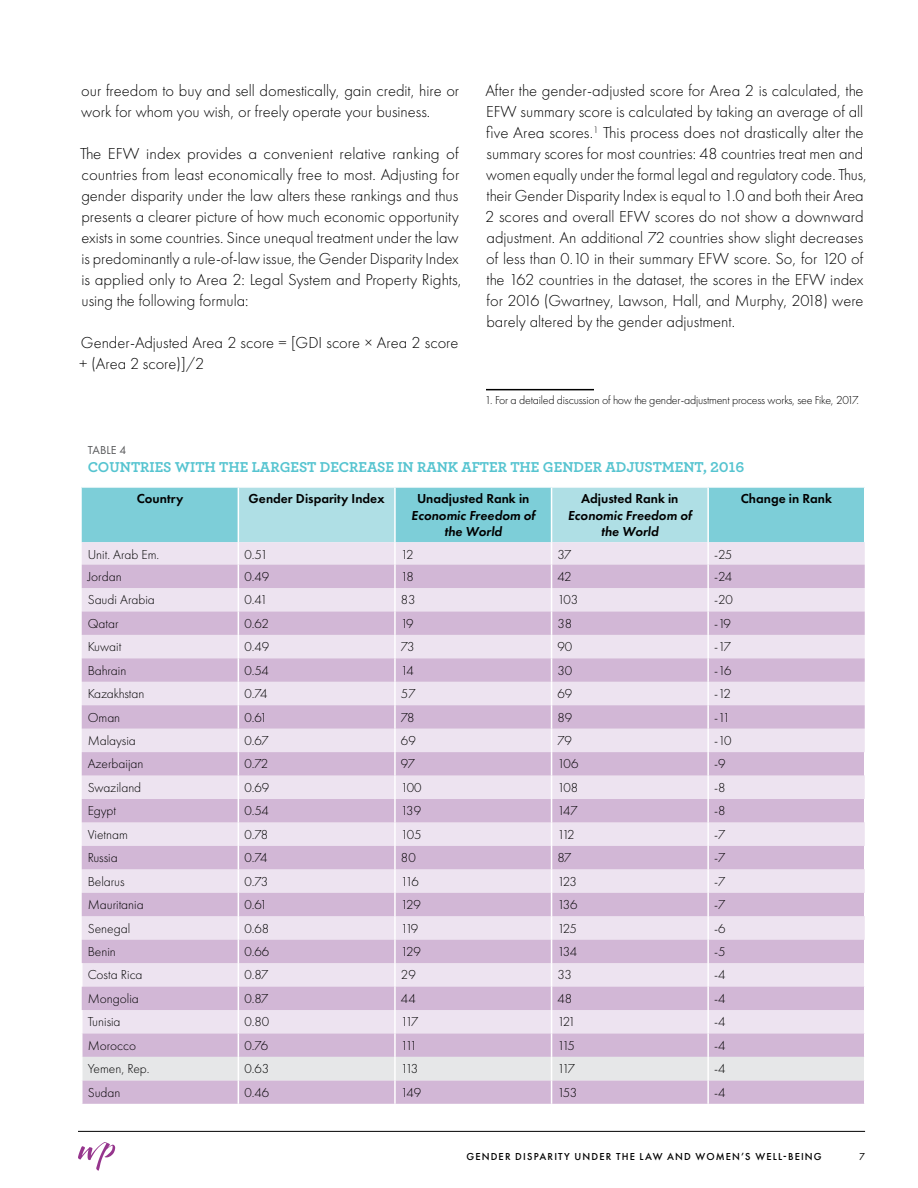
<style>
.page{position:relative;width:918px;height:1188px;background:#fff}
.page>*{position:absolute;margin:0;border:0;box-sizing:border-box;transform-origin:0 0}
.t1{font:300 16.5px/21px "Futura PT";color:#000}
.t2{font:700 15px "Archer";color:#56c4d0}
.t3{font:300 13.5px "Futura PT";color:#000}
.t4{font:600 13.5px "Futura PT";color:#000}
.t5{font:italic 600 13.5px/16.5px "Futura PT";color:#000;text-align:center}
.t6{font:300 12px "Futura PT";letter-spacing:-.02em;color:#000}
.t7{font:12px "Futura PT";letter-spacing:.01em;color:#58595b}
.t8{font:500 10.5px "Futura PT";letter-spacing:.11em;color:#000}
.t9{font:10.5px "Futura PT";color:#000}
</style>
<div class="page">
<svg style="left:78px;top:1142px;width:37px;height:29px"></svg>
<svg style="left:81px;top:487px;width:784px;height:617px;background:#d8cee2"></svg>
<hr style="left:707px;top:1080px;width:2px;height:24px;background:#fff">
<hr style="left:864px;top:1080px;width:2px;height:24px;background:#fff">
<hr style="left:78px;top:1131px;width:787px;height:1px;background:#000">
<hr style="left:486px;top:389px;width:108px;height:1px;background:#000">
<p class="t1" style="left:81px;top:80px;width:380px">our freedom to buy and sell domestically, gain credit, hire or work for whom you wish, or freely operate your business.</p>
<p class="t1" style="left:80px;top:143px;width:383px">The EFW index provides a convenient relative ranking of countries from least economically free to most. Adjusting for gender disparity under the law alters these rankings and thus presents a clearer picture of how much economic opportunity exists in some countries. Since unequal treatment under the law is predominantly a rule-of-law issue, the Gender Disparity Index is applied only to Area 2: Legal System and Property Rights, using the following formula:</p>
<p class="t1" style="left:79px;top:332px;width:381px">Gender-Adjusted Area 2 score = [GDI score × Area 2 score + (Area 2 score)]/2</p>
<p class="t1" style="left:485px;top:80px;width:383px">After the gender-adjusted score for Area 2 is calculated, the EFW summary score is calculated by taking an average of all five Area scores.<sup>1</sup> This process does not drastically alter the summary scores for most countries: 48 countries treat men and women equally under the formal legal and regulatory code. Thus, their Gender Disparity Index is equal to 1.0 and both their Area 2 scores and overall EFW scores do not show a downward adjustment. An additional 72 countries show slight decreases of less than 0.10 in their summary EFW score. So, for 120 of the 162 countries in the dataset, the scores in the EFW index for 2016 (Gwartney, Lawson, Hall, and Murphy, 2018) were barely altered by the gender adjustment.</p>
<p class="t6" style="left:485px;top:393px;width:376px">1. For a detailed discussion of how the gender-adjustment process works, see Fike, 2017.</p>
<p class="t7" style="left:88px;top:443px;width:40px">TABLE 4</p>
<p class="t2" style="left:88px;top:455px;width:658px">COUNTRIES WITH THE LARGEST DECREASE IN RANK AFTER THE GENDER ADJUSTMENT, 2016</p>
<p class="t4" style="left:137px;top:490px;width:48px">Country</p>
<p class="t4" style="left:249px;top:490px;width:137px">Gender Disparity Index</p>
<p class="t4" style="left:417px;top:490px;width:114px">Unadjusted Rank in</p>
<p class="t5" style="left:411px;top:507px;width:125px">Economic Freedom of the World</p>
<p class="t4" style="left:581px;top:490px;width:99px">Adjusted Rank in</p>
<p class="t5" style="left:568px;top:507px;width:125px">Economic Freedom of the World</p>
<p class="t4" style="left:741px;top:490px;width:93px">Change in Rank</p>
<p class="t3" style="left:88px;top:546px;width:73px">Unit. Arab Em.</p>
<p class="t3" style="left:244px;top:546px;width:25px">0.51</p>
<p class="t3" style="left:401px;top:546px;width:14px">12</p>
<p class="t3" style="left:558px;top:546px;width:16px">37</p>
<p class="t3" style="left:714px;top:546px;width:20px">-25</p>
<p class="t3" style="left:88px;top:569px;width:35px">Jordan</p>
<p class="t3" style="left:244px;top:569px;width:26px">0.49</p>
<p class="t3" style="left:401px;top:569px;width:15px">18</p>
<p class="t3" style="left:558px;top:569px;width:16px">42</p>
<p class="t3" style="left:714px;top:569px;width:20px">-24</p>
<p class="t3" style="left:88px;top:592px;width:69px">Saudi Arabia</p>
<p class="t3" style="left:244px;top:592px;width:25px">0.41</p>
<p class="t3" style="left:401px;top:592px;width:16px">83</p>
<p class="t3" style="left:558px;top:592px;width:22px">103</p>
<p class="t3" style="left:714px;top:592px;width:20px">-20</p>
<p class="t3" style="left:88px;top:616px;width:32px">Qatar</p>
<p class="t3" style="left:244px;top:616px;width:26px">0.62</p>
<p class="t3" style="left:401px;top:616px;width:14px">19</p>
<p class="t3" style="left:558px;top:616px;width:16px">38</p>
<p class="t3" style="left:714px;top:616px;width:18px">-19</p>
<p class="t3" style="left:88px;top:639px;width:35px">Kuwait</p>
<p class="t3" style="left:244px;top:639px;width:26px">0.49</p>
<p class="t3" style="left:401px;top:639px;width:15px">73</p>
<p class="t3" style="left:558px;top:639px;width:16px">90</p>
<p class="t3" style="left:714px;top:639px;width:19px">-17</p>
<p class="t3" style="left:88px;top:663px;width:40px">Bahrain</p>
<p class="t3" style="left:244px;top:663px;width:26px">0.54</p>
<p class="t3" style="left:401px;top:663px;width:14px">14</p>
<p class="t3" style="left:558px;top:663px;width:16px">30</p>
<p class="t3" style="left:714px;top:663px;width:19px">-16</p>
<p class="t3" style="left:88px;top:686px;width:58px">Kazakhstan</p>
<p class="t3" style="left:244px;top:686px;width:25px">0.74</p>
<p class="t3" style="left:401px;top:686px;width:16px">57</p>
<p class="t3" style="left:558px;top:686px;width:16px">69</p>
<p class="t3" style="left:714px;top:686px;width:18px">-12</p>
<p class="t3" style="left:88px;top:709px;width:34px">Oman</p>
<p class="t3" style="left:244px;top:709px;width:24px">0.61</p>
<p class="t3" style="left:401px;top:709px;width:15px">78</p>
<p class="t3" style="left:558px;top:709px;width:16px">89</p>
<p class="t3" style="left:714px;top:709px;width:17px">-11</p>
<p class="t3" style="left:88px;top:733px;width:50px">Malaysia</p>
<p class="t3" style="left:244px;top:733px;width:26px">0.67</p>
<p class="t3" style="left:401px;top:733px;width:16px">69</p>
<p class="t3" style="left:558px;top:733px;width:16px">79</p>
<p class="t3" style="left:714px;top:733px;width:19px">-10</p>
<p class="t3" style="left:88px;top:756px;width:57px">Azerbaijan</p>
<p class="t3" style="left:244px;top:756px;width:25px">0.72</p>
<p class="t3" style="left:401px;top:756px;width:16px">97</p>
<p class="t3" style="left:558px;top:756px;width:23px">106</p>
<p class="t3" style="left:714px;top:756px;width:13px">-9</p>
<p class="t3" style="left:88px;top:780px;width:55px">Swaziland</p>
<p class="t3" style="left:244px;top:780px;width:26px">0.69</p>
<p class="t3" style="left:401px;top:780px;width:22px">100</p>
<p class="t3" style="left:558px;top:780px;width:22px">108</p>
<p class="t3" style="left:714px;top:780px;width:13px">-8</p>
<p class="t3" style="left:88px;top:803px;width:30px">Egypt</p>
<p class="t3" style="left:244px;top:803px;width:26px">0.54</p>
<p class="t3" style="left:401px;top:803px;width:22px">139</p>
<p class="t3" style="left:558px;top:803px;width:22px">147</p>
<p class="t3" style="left:714px;top:803px;width:13px">-8</p>
<p class="t3" style="left:88px;top:827px;width:42px">Vietnam</p>
<p class="t3" style="left:244px;top:827px;width:25px">0.78</p>
<p class="t3" style="left:401px;top:827px;width:22px">105</p>
<p class="t3" style="left:558px;top:827px;width:19px">112</p>
<p class="t3" style="left:714px;top:827px;width:13px">-7</p>
<p class="t3" style="left:88px;top:850px;width:31px">Russia</p>
<p class="t3" style="left:244px;top:850px;width:25px">0.74</p>
<p class="t3" style="left:401px;top:850px;width:16px">80</p>
<p class="t3" style="left:558px;top:850px;width:15px">87</p>
<p class="t3" style="left:714px;top:850px;width:13px">-7</p>
<p class="t3" style="left:88px;top:874px;width:38px">Belarus</p>
<p class="t3" style="left:244px;top:874px;width:25px">0.73</p>
<p class="t3" style="left:401px;top:874px;width:19px">116</p>
<p class="t3" style="left:558px;top:874px;width:21px">123</p>
<p class="t3" style="left:714px;top:874px;width:13px">-7</p>
<p class="t3" style="left:88px;top:897px;width:57px">Mauritania</p>
<p class="t3" style="left:244px;top:897px;width:24px">0.61</p>
<p class="t3" style="left:401px;top:897px;width:21px">129</p>
<p class="t3" style="left:558px;top:897px;width:22px">136</p>
<p class="t3" style="left:714px;top:897px;width:13px">-7</p>
<p class="t3" style="left:88px;top:920px;width:44px">Senegal</p>
<p class="t3" style="left:244px;top:920px;width:26px">0.68</p>
<p class="t3" style="left:401px;top:920px;width:19px">119</p>
<p class="t3" style="left:558px;top:920px;width:21px">125</p>
<p class="t3" style="left:714px;top:920px;width:13px">-6</p>
<p class="t3" style="left:88px;top:944px;width:30px">Benin</p>
<p class="t3" style="left:244px;top:944px;width:26px">0.66</p>
<p class="t3" style="left:401px;top:944px;width:21px">129</p>
<p class="t3" style="left:558px;top:944px;width:21px">134</p>
<p class="t3" style="left:714px;top:944px;width:13px">-5</p>
<p class="t3" style="left:88px;top:967px;width:56px">Costa Rica</p>
<p class="t3" style="left:244px;top:967px;width:26px">0.87</p>
<p class="t3" style="left:401px;top:967px;width:16px">29</p>
<p class="t3" style="left:558px;top:967px;width:16px">33</p>
<p class="t3" style="left:714px;top:967px;width:13px">-4</p>
<p class="t3" style="left:88px;top:991px;width:53px">Mongolia</p>
<p class="t3" style="left:244px;top:991px;width:26px">0.87</p>
<p class="t3" style="left:401px;top:991px;width:16px">44</p>
<p class="t3" style="left:558px;top:991px;width:16px">48</p>
<p class="t3" style="left:714px;top:991px;width:13px">-4</p>
<p class="t3" style="left:88px;top:1014px;width:34px">Tunisia</p>
<p class="t3" style="left:244px;top:1014px;width:26px">0.80</p>
<p class="t3" style="left:401px;top:1014px;width:19px">117</p>
<p class="t3" style="left:558px;top:1014px;width:20px">121</p>
<p class="t3" style="left:714px;top:1014px;width:13px">-4</p>
<p class="t3" style="left:88px;top:1038px;width:50px">Morocco</p>
<p class="t3" style="left:244px;top:1038px;width:25px">0.76</p>
<p class="t3" style="left:401px;top:1038px;width:18px">111</p>
<p class="t3" style="left:558px;top:1038px;width:19px">115</p>
<p class="t3" style="left:714px;top:1038px;width:13px">-4</p>
<p class="t3" style="left:88px;top:1061px;width:63px">Yemen, Rep.</p>
<p class="t3" style="left:244px;top:1061px;width:26px">0.63</p>
<p class="t3" style="left:401px;top:1061px;width:19px">113</p>
<p class="t3" style="left:558px;top:1061px;width:19px">117</p>
<p class="t3" style="left:714px;top:1061px;width:13px">-4</p>
<p class="t3" style="left:88px;top:1085px;width:34px">Sudan</p>
<p class="t3" style="left:244px;top:1085px;width:26px">0.46</p>
<p class="t3" style="left:401px;top:1085px;width:22px">149</p>
<p class="t3" style="left:558px;top:1085px;width:21px">153</p>
<p class="t3" style="left:714px;top:1085px;width:13px">-4</p>
<p class="t8" style="left:466px;top:1150px;width:357px">GENDER DISPARITY UNDER THE LAW AND WOMEN’S WELL-BEING</p>
<p class="t9" style="left:859px;top:1151px;width:7px">7</p>
</div>
